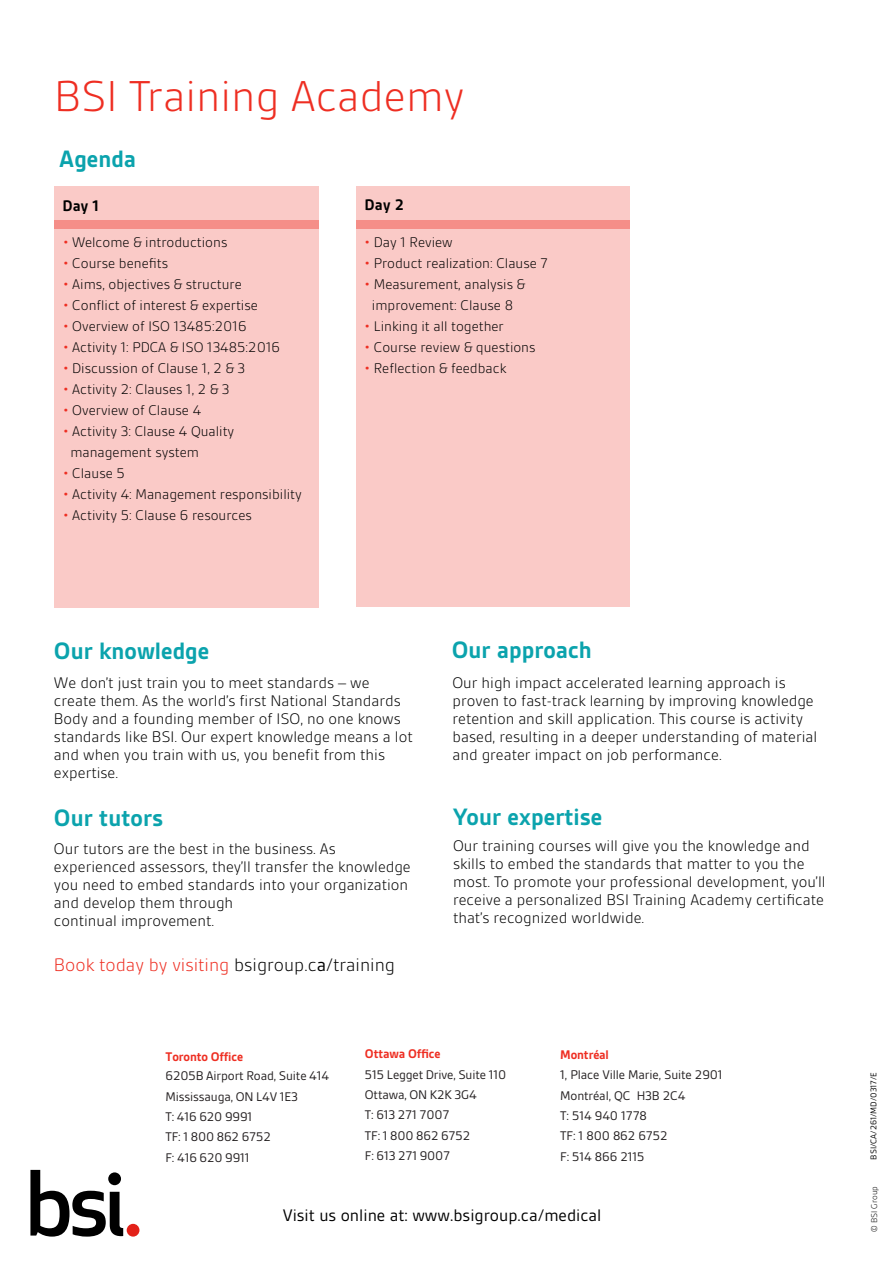
<style>
.page{position:relative;width:893px;height:1263px;background:#fff}
.page>*{position:absolute;margin:0;border:0;box-sizing:border-box;transform-origin:0 0}
.t1{font:300 46.5px "BSI Gesta";color:#ee2e22}
.t2{font:700 25.5px "BSI Gesta";color:#0ba3ad}
.t3{font:300 19.5px "BSI Gesta";color:#ee2e22}
.t4{font:18px "BSI Gesta";color:#000}
.t5{font:300 16.5px/18px "BSI Gesta";color:#000}
.t6{font:700 16.5px "BSI Gesta";color:#000}
.t7{font:300 15px "BSI Gesta";color:#000}
.t8{font:13.5px/20.4px "BSI Gesta";letter-spacing:-.01em;color:#231f20}
.t9{font:700 13.5px "BSI Gesta";letter-spacing:-.01em;color:#ee2e22}
.t10{font:9px "BSI Gesta";color:#000}
.t11{font:300 9px "BSI Gesta";color:#000}
.s1{color:#ee2e22}
.s2{color:#000}
.s3{font-weight:400;color:#000}
</style>
<div class="page">
<div style="left:356px;top:186px;width:273px;height:420px;background:linear-gradient(to right,#f58e88,#f58e88)"></div>
<div style="left:356px;top:186px;width:279px;height:33px;background:#facac7"></div>
<div style="left:356px;top:229px;width:273px;height:379px;background:#facac7"></div>
<div style="left:54px;top:186px;width:265px;height:421px;background:linear-gradient(to right,#f58e88,#f58e88)"></div>
<div style="left:54px;top:186px;width:268px;height:33px;background:#facac7"></div>
<div style="left:54px;top:229px;width:265px;height:379px;background:#facac7"></div>
<svg style="left:30px;top:1170px;width:93px;height:66px"></svg>
<div style="left:127px;top:1224px;width:12px;height:12px;background:#e32119;border-radius:50%"></div>
<p class="t1" style="left:54px;top:73px;width:412px">BSI Training Academy</p>
<p class="t2" style="left:59px;top:145px;width:78px">Agenda</p>
<p class="t6" style="left:62px;top:197px;width:38px">Day 1</p>
<p class="t7" style="left:63px;top:234px;width:166px"><span class="s1">•</span> Welcome &amp; introductions</p>
<p class="t7" style="left:63px;top:255px;width:107px"><span class="s1">•</span> Course benefits</p>
<p class="t7" style="left:63px;top:276px;width:180px"><span class="s1">•</span> Aims, objectives &amp; structure</p>
<p class="t7" style="left:63px;top:297px;width:196px"><span class="s1">•</span> Conflict of interest &amp; expertise</p>
<p class="t7" style="left:63px;top:318px;width:185px"><span class="s1">•</span> Overview of ISO 13485:2016</p>
<p class="t7" style="left:63px;top:339px;width:219px"><span class="s1">•</span> Activity 1: PDCA &amp; ISO 13485:2016</p>
<p class="t7" style="left:63px;top:360px;width:184px"><span class="s1">•</span> Discussion of Clause 1, 2 &amp; 3</p>
<p class="t7" style="left:63px;top:381px;width:168px"><span class="s1">•</span> Activity 2: Clauses 1, 2 &amp; 3</p>
<p class="t7" style="left:63px;top:402px;width:140px"><span class="s1">•</span> Overview of Clause 4</p>
<p class="t7" style="left:63px;top:423px;width:173px"><span class="s1">•</span> Activity 3: Clause 4 Quality</p>
<p class="t7" style="left:70px;top:444px;width:130px">management system</p>
<p class="t7" style="left:63px;top:465px;width:64px"><span class="s1">•</span> Clause 5</p>
<p class="t7" style="left:63px;top:486px;width:240px"><span class="s1">•</span> Activity 4: Management responsibility</p>
<p class="t7" style="left:63px;top:507px;width:191px"><span class="s1">•</span> Activity 5: Clause 6 resources</p>
<p class="t6" style="left:364px;top:197px;width:41px">Day 2</p>
<p class="t7" style="left:364px;top:234px;width:90px"><span class="s1">•</span> Day 1 Review</p>
<p class="t7" style="left:364px;top:255px;width:185px"><span class="s1">•</span> Product realization: Clause 7</p>
<p class="t7" style="left:364px;top:276px;width:162px"><span class="s1">•</span> Measurement, analysis &amp;</p>
<p class="t7" style="left:372px;top:297px;width:143px">improvement: Clause 8</p>
<p class="t7" style="left:364px;top:318px;width:141px"><span class="s1">•</span> Linking it all together</p>
<p class="t7" style="left:364px;top:339px;width:173px"><span class="s1">•</span> Course review &amp; questions</p>
<p class="t7" style="left:364px;top:360px;width:143px"><span class="s1">•</span> Reflection &amp; feedback</p>
<p class="t2" style="left:54px;top:637px;width:157px">Our knowledge</p>
<p class="t5" style="left:54px;top:674px;width:360px">We don’t just train you to meet standards – we create them. As the world’s first National Standards Body and a founding member of ISO, no one knows standards like BSI. Our expert knowledge means a lot and when you train with us, you benefit from this expertise.</p>
<p class="t2" style="left:54px;top:805px;width:111px">Our tutors</p>
<p class="t5" style="left:54px;top:840px;width:358px">Our tutors are the best in the business. As experienced assessors, they’ll transfer the knowledge you need to embed standards into your organization and develop them through<br>continual improvement.</p>
<p class="t3" style="left:54px;top:954px;width:342px">Book today by visiting <span class="s2">bsigroup.c</span><span class="s3">a</span><span class="s2">/training</span></p>
<p class="t2" style="left:452px;top:637px;width:142px">Our approach</p>
<p class="t5" style="left:452px;top:673px;width:366px">Our high impact accelerated learning approach is proven to fast-track learning by improving knowledge retention and skill application. This course is activity based, resulting in a deeper understanding of material and greater impact on job performance.</p>
<p class="t2" style="left:452px;top:803px;width:151px">Your expertise</p>
<p class="t5" style="left:453px;top:837px;width:374px">Our training courses will give you the knowledge and skills to embed the standards that matter to you the most. To promote your professional development, you’ll receive a personalized BSI Training Academy certificate that’s recognized worldwide.</p>
<p class="t9" style="left:166px;top:1049px;width:79px">Toronto Office</p>
<p class="t8" style="left:166px;top:1065px;width:165px">6205B Airport Road, Suite 414<br>Mississauga, ON L4V 1E3<br>T: 416 620 9991<br>TF: 1 800 862 6752<br>F: 416 620 9911</p>
<p class="t9" style="left:365px;top:1047px;width:77px">Ottawa Office</p>
<p class="t8" style="left:365px;top:1064px;width:143px">515 Legget Drive, Suite 110<br>Ottawa, ON K2K 3G4<br>T: 613 271 7007<br>TF: 1 800 862 6752<br>F: 613 271 9007</p>
<p class="t9" style="left:560px;top:1048px;width:50px">Montréal</p>
<p class="t8" style="left:560px;top:1064px;width:164px">1, Place Ville Marie, Suite 2901<br>Montréal, QC H3B 2C4<br>T: 514 940 1778<br>TF: 1 800 862 6752<br>F: 514 866 2115</p>
<p class="t4" style="left:283px;top:1206px;width:320px">Visit us online at: www.bsigroup.ca/medical</p>
<p class="t10" style="left:869px;top:1159px;width:89px;rotate:-90deg">BSI/CA/261/MD/0317/E</p>
<p class="t11" style="left:869px;top:1232px;width:47px;rotate:-90deg">© BSI Group</p>
</div>
